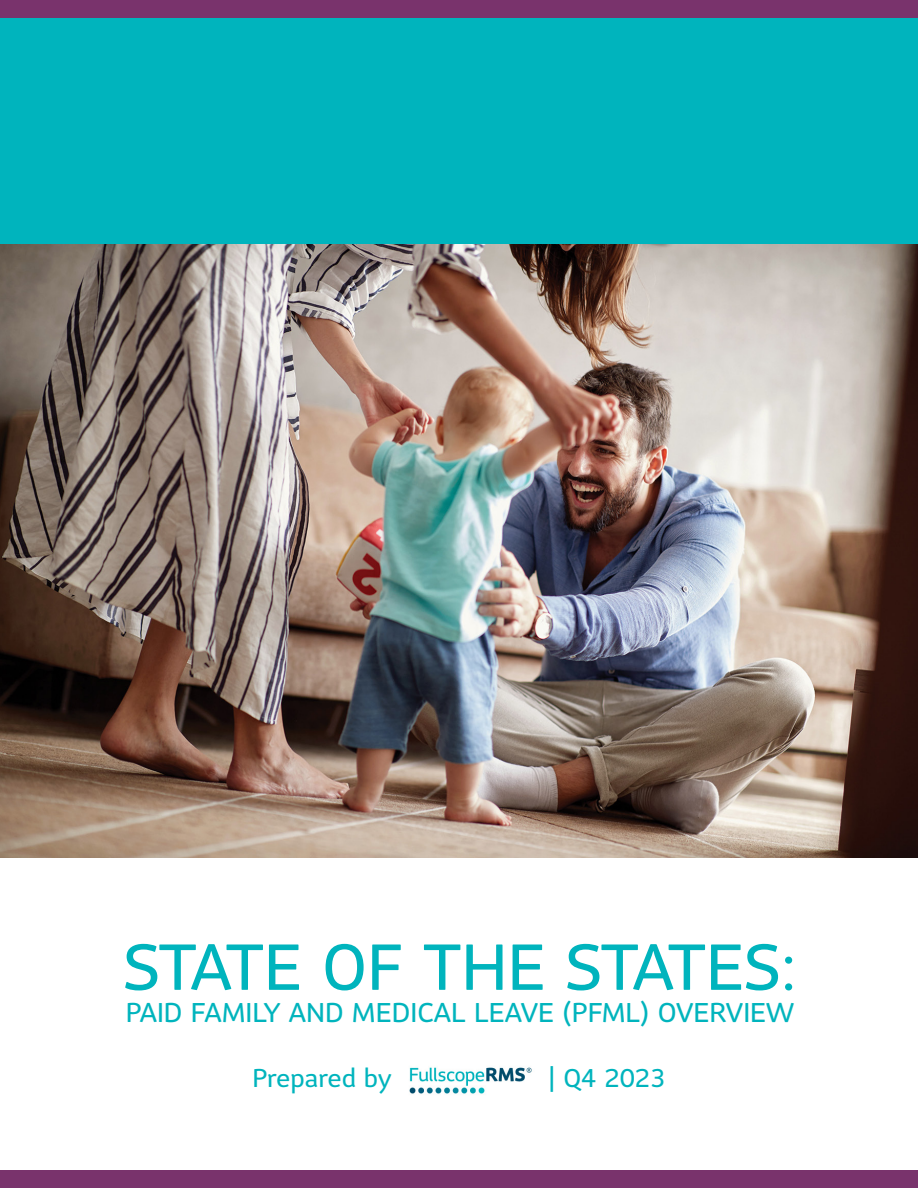
<style>
.page{position:relative;width:918px;height:1188px;background:#fff}
.page>*{position:absolute;margin:0;border:0;box-sizing:border-box;transform-origin:0 0}
.t1{font:64.5px "Sun Life Sans";letter-spacing:-.01em;color:#00b4bd}
.t2{font:27px "Sun Life Sans";color:#00b4bd}
.t3{font:25.5px "Sun Life Sans";color:#00b4bd}
</style>
<div class="page">
<div style="left:0;top:0;width:918px;height:251px;background:#00b4bd"></div>
<div style="left:0;top:0;width:918px;height:18px;background:#79336c"></div>
<div style="left:0;top:1170px;width:918px;height:18px;background:#79336c"></div>
<img style="left:409px;top:1067px;width:123px;height:27px">
<img style="left:0;top:245px;width:918px;height:613px">
<p class="t1" style="left:124px;top:924px;width:675px">STATE OF THE STATES:</p>
<p class="t2" style="left:126px;top:995px;width:670px">PAID FAMILY AND MEDICAL LEAVE (PFML) OVERVIEW</p>
<p class="t3" style="left:252px;top:1061px;width:141px">Prepared by</p>
<p class="t3" style="left:549px;top:1061px;width:118px">| Q4 2023</p>
</div>
